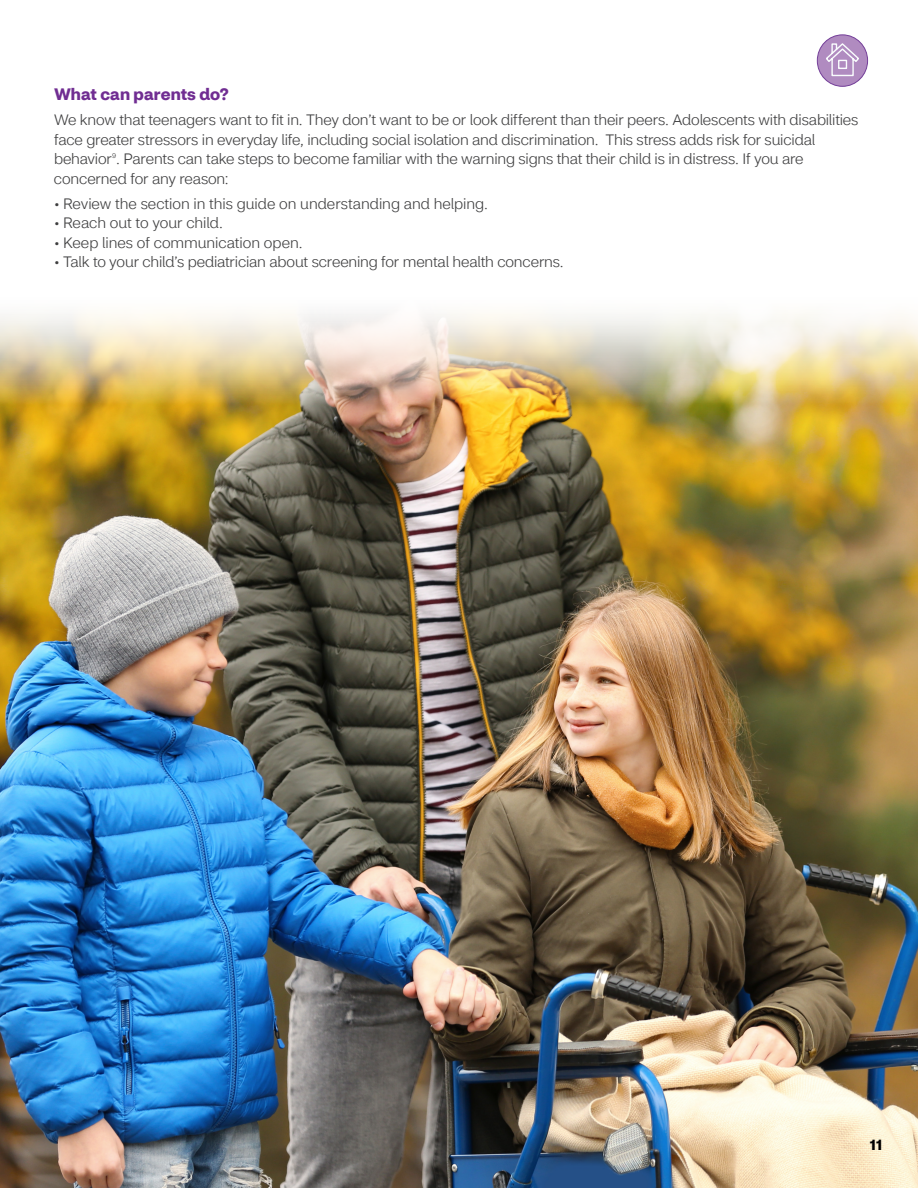
<style>
.page{position:relative;width:918px;height:1188px;background:#fff}
.page>*{position:absolute;margin:0;border:0;box-sizing:border-box;transform-origin:0 0}
.Body_headline{font:700 16.5px "CVS Health Sans";letter-spacing:.005em;color:#702d92}
.Body{font:300 15px/19.5px "CVS Health Sans";letter-spacing:-.01em;color:#3e3e3f}
.Bullet_List{font:300 15px "CVS Health Sans";letter-spacing:-.005em;color:#3e3e3f}
.t1{font:700 15px "CVS Health Sans";color:#000}
.Body-2{font:300 6.75px "CVS Health Sans";color:#3e3e3f}
</style>
<div class="page">
<div style="left:817px;top:35px;width:51px;height:51px;background:#b08bc0;border-radius:50%"></div>
<div style="left:817px;top:34px;width:51px;height:53px;border:1px solid #743f99;border-radius:50%"></div>
<svg style="left:825px;top:42px;width:35px;height:35px"></svg>
<img style="left:0;top:314px;width:918px;height:874px">
<h3 class="Body_headline" style="left:54px;top:84px;width:176px">What can parents do?</h3>
<p class="Body" style="left:54px;top:110px;width:806px">We know that teenagers want to fit in. They don’t want to be or look different than their peers. Adolescents with disabilities face greater stressors in everyday life, including social isolation and discrimination. This stress adds risk for suicidal behavior . Parents can take steps to become familiar with the warning signs that their child is in distress. If you are</p>
<p class="Body-2" style="left:112px;top:152px;width:6px">9</p>
<p class="Body" style="left:54px;top:169px;width:176px">concerned for any reason:</p>
<p class="Bullet_List" style="left:54px;top:194px;width:436px">• Review the section in this guide on understanding and helping.</p>
<p class="Bullet_List" style="left:54px;top:214px;width:170px">• Reach out to your child.</p>
<p class="Bullet_List" style="left:54px;top:233px;width:250px">• Keep lines of communication open.</p>
<p class="Bullet_List" style="left:54px;top:253px;width:511px">• Talk to your child’s pediatrician about screening for mental health concerns.</p>
<p class="t1" style="left:869px;top:1136px;width:14px">11</p>
</div>
